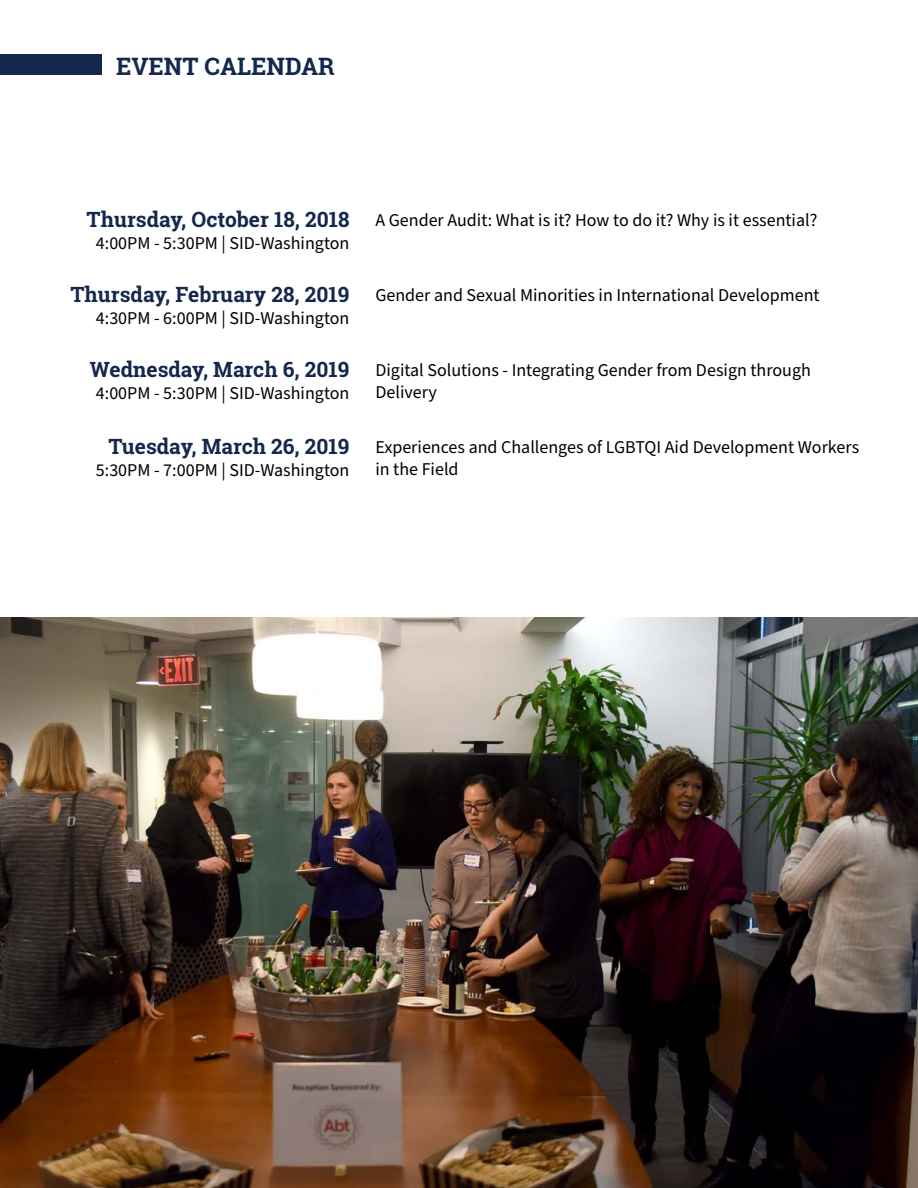
<style>
.page{position:relative;width:918px;height:1188px;background:#fff}
.page>*{position:absolute;margin:0;border:0;box-sizing:border-box;transform-origin:0 0}
.t1{font:700 24px "Roboto Slab";color:#13284c}
.t2{font:700 21px "Roboto Slab";color:#13284c}
.t3{font:18px/21.6px "Source Sans Pro";color:#000}
</style>
<div class="page">
<div style="left:0;top:55px;width:102px;height:20px;background:#13284c"></div>
<img style="left:0;top:617px;width:918px;height:571px">
<h1 class="t1" style="left:116px;top:50px;width:220px">EVENT CALENDAR</h1>
<p class="t2" style="left:87px;top:205px;width:264px">Thursday, October 18, 2018</p>
<p class="t3" style="left:96px;top:233px;width:255px">4:00PM - 5:30PM | SID-Washington</p>
<p class="t2" style="left:70px;top:280px;width:281px">Thursday, February 28, 2019</p>
<p class="t3" style="left:96px;top:308px;width:255px">4:30PM - 6:00PM | SID-Washington</p>
<p class="t2" style="left:90px;top:355px;width:261px">Wednesday, March 6, 2019</p>
<p class="t3" style="left:96px;top:383px;width:255px">4:00PM - 5:30PM | SID-Washington</p>
<p class="t2" style="left:108px;top:432px;width:243px">Tuesday, March 26, 2019</p>
<p class="t3" style="left:96px;top:459px;width:255px">5:30PM - 7:00PM | SID-Washington</p>
<p class="t3" style="left:375px;top:210px;width:443px">A Gender Audit: What is it? How to do it? Why is it essential?</p>
<p class="t3" style="left:375px;top:285px;width:446px">Gender and Sexual Minorities in International Development</p>
<p class="t3" style="left:375px;top:360px;width:437px">Digital Solutions - Integrating Gender from Design through<br>Delivery</p>
<p class="t3" style="left:375px;top:437px;width:485px">Experiences and Challenges of LGBTQI Aid Development Workers in the Field</p>
</div>
